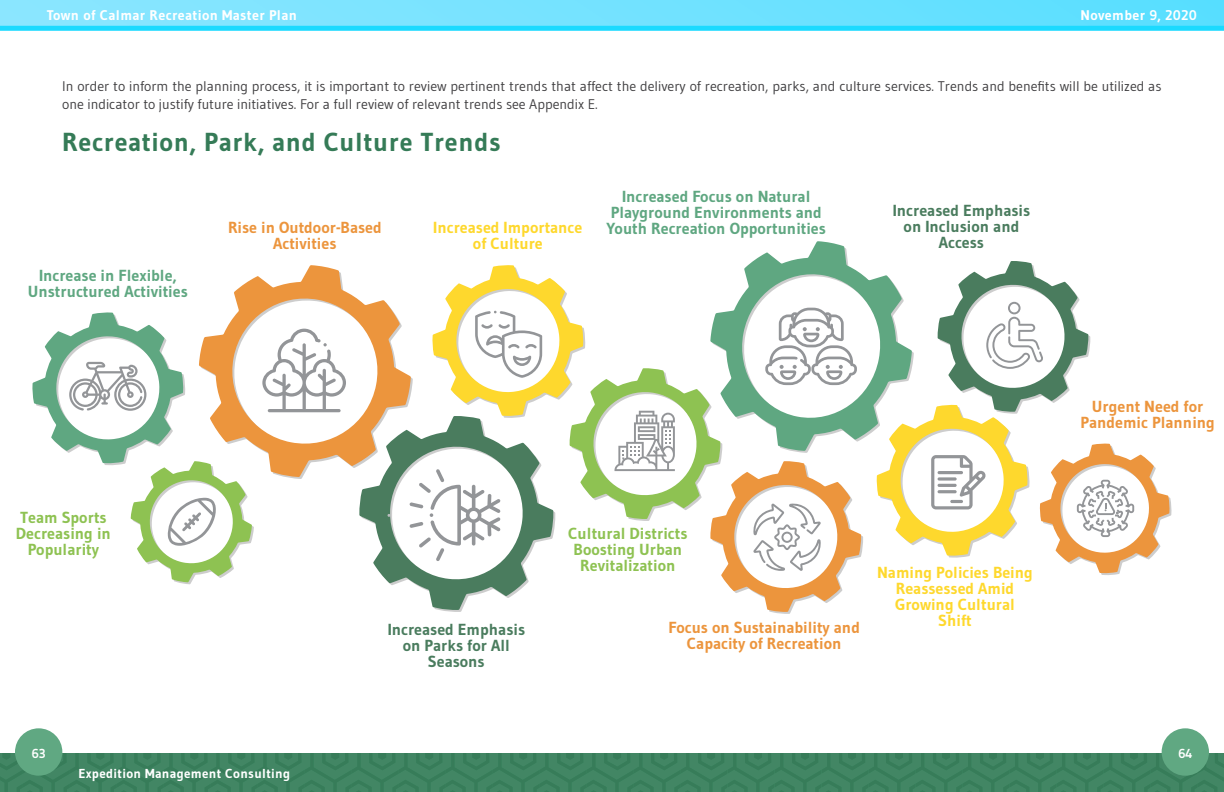
<style>
.page{position:relative;width:1224px;height:792px;background:#fff}
.page>*{position:absolute;margin:0;border:0;box-sizing:border-box;transform-origin:0 0}
.Main_Heading_-_Large{font:700 26px "Gudea";letter-spacing:.025em;color:#357b57}
.t1{font:700 16px/16px "Gudea";color:#5fa781;text-align:center}
.t2{font:700 16px/16px "Gudea";color:#ec953d;text-align:center}
.t3{font:700 16px/16px "Gudea";color:#fed82d;text-align:center}
.t4{font:700 16px/16px "Gudea";color:#8ec252;text-align:center}
.t5{font:700 16px/16px "Gudea";color:#4a7c5e;text-align:center}
.t6{font:14px/18px "Gudea";color:#414042}
.t7{font:700 14px "Gudea";letter-spacing:.025em;color:#fff}
.t8{font:700 13px "Gudea";letter-spacing:.025em;color:#fff}
</style>
<div class="page">
<svg style="left:234px;top:265px;width:125px;height:212px"></svg>
<svg style="left:748px;top:241px;width:129px;height:197px"></svg>
<svg style="left:262px;top:329px;width:84px;height:83px"></svg>
<svg style="left:877px;top:261px;width:294px;height:314px"></svg>
<svg style="left:32px;top:312px;width:222px;height:272px"></svg>
<svg style="left:359px;top:265px;width:504px;height:349px"></svg>
<div style="left:0;top:753px;width:1224px;height:39px;background:#428664"></div>
<div style="left:15px;top:728px;width:47px;height:48px;background:#60a882;border-radius:50%"></div>
<div style="left:1162px;top:728px;width:47px;height:48px;background:#60a882;border-radius:50%"></div>
<div style="left:0;top:0;width:1224px;height:27px;background:linear-gradient(to right,#8de6ff,#59dfff)"></div>
<div style="left:0;top:26px;width:1224px;height:5px;background:#1bdaff"></div>
<p class="t7" style="left:47px;top:7px;width:252px">Town of Calmar Recreation Master Plan</p>
<p class="t7" style="left:1081px;top:7px;width:118px">November 9, 2020</p>
<p class="t6" style="left:62px;top:77px;width:1101px">In order to inform the planning process, it is important to review pertinent trends that affect the delivery of recreation, parks, and culture services. Trends and benefits will be utilized as one indicator to justify future initiatives. For a full review of relevant trends see Appendix E.</p>
<p class="Main_Heading_-_Large" style="left:62px;top:126px;width:440px">Recreation, Park, and Culture Trends</p>
<p class="t1" style="left:28px;top:267px;width:161px">Increase in Flexible,<br>Unstructured Activities</p>
<p class="t2" style="left:228px;top:219px;width:155px">Rise in Outdoor-Based<br>Activities</p>
<p class="t3" style="left:433px;top:219px;width:151px">Increased Importance of Culture</p>
<p class="t1" style="left:607px;top:188px;width:221px">Increased Focus on Natural<br>Playground Environments and<br>Youth Recreation Opportunities</p>
<p class="t5" style="left:893px;top:202px;width:139px">Increased Emphasis on Inclusion and<br>Access</p>
<p class="t4" style="left:16px;top:510px;width:97px">Team Sports<br>Decreasing in<br>Popularity</p>
<p class="t5" style="left:388px;top:621px;width:139px">Increased Emphasis on Parks for All<br>Seasons</p>
<p class="t4" style="left:568px;top:526px;width:121px">Cultural Districts<br>Boosting Urban<br>Revitalization</p>
<p class="t2" style="left:668px;top:619px;width:193px">Focus on Sustainability and<br>Capacity of Recreation</p>
<p class="t3" style="left:877px;top:564px;width:157px">Naming Policies Being<br>Reassessed Amid<br>Growing Cultural<br>Shift</p>
<p class="t2" style="left:1080px;top:398px;width:136px">Urgent Need for<br>Pandemic Planning</p>
<p class="t8" style="left:32px;top:746px;width:16px">63</p>
<p class="t8" style="left:1178px;top:746px;width:16px">64</p>
<p class="t8" style="left:78px;top:765px;width:213px">Expedition Management Consulting</p>
</div>
